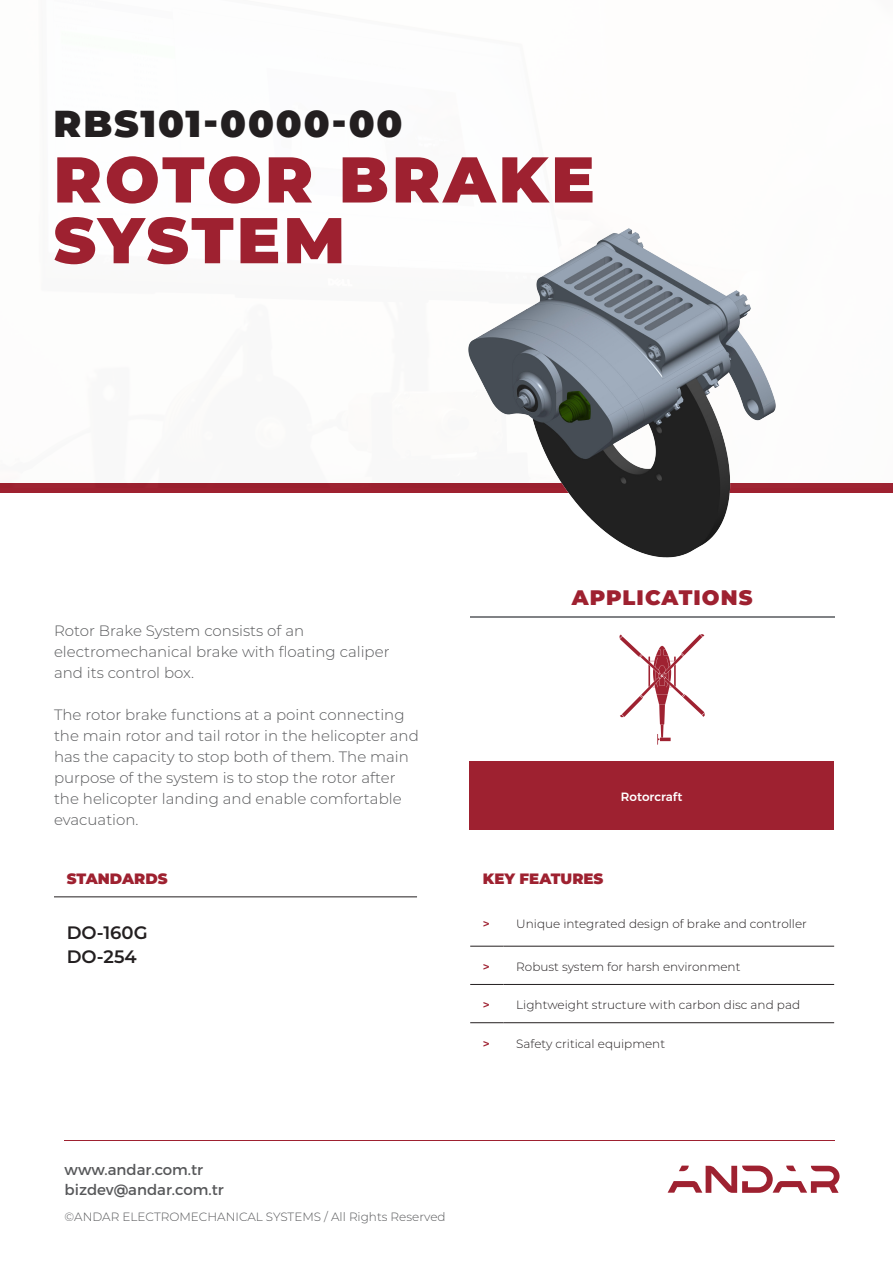
<style>
.page{position:relative;width:893px;height:1263px;background:#fff}
.page>*{position:absolute;margin:0;border:0;box-sizing:border-box;transform-origin:0 0}
.t1{font:900 64.5px/60.8px "Montserrat";letter-spacing:.05em;color:#9e2130}
.t2{font:900 37.5px "Montserrat";letter-spacing:.05em;color:#231f20}
.t3{font:900 21px "Montserrat";letter-spacing:.05em;color:#9e2130}
.t4{font:600 18px "Montserrat";color:#231f20}
.t5{font:300 15px/21px "Montserrat";color:#57585a}
.t6{font:15px "Montserrat";color:#57585a}
.t7{font:900 15px "Montserrat";color:#9e2130}
.t8{font:300 12px "Montserrat";color:#231f20}
.t9{font:300 12px "Montserrat";color:#57585a}
.t10{font:500 12px "Montserrat";color:#fff}
.t11{font:600 12px "Montserrat";color:#9e2130}
</style>
<div class="page">
<div style="left:0;top:483px;width:893px;height:9px;background:#9e2130"></div>
<hr style="left:470px;top:616px;width:365px;height:2px;background:#808285">
<hr style="left:65px;top:1139px;width:770px;height:1px;background:#9e2130">
<div style="left:469px;top:761px;width:365px;height:68px;background:#9e2130"></div>
<img style="left:391px;top:228px;width:431px;height:330px">
<hr style="left:470px;top:946px;width:33px;height:1px;background:#231f20">
<hr style="left:503px;top:946px;width:331px;height:1px;background:#231f20">
<hr style="left:470px;top:1022px;width:33px;height:1px;background:#231f20">
<hr style="left:503px;top:1022px;width:331px;height:1px;background:#231f20">
<hr style="left:470px;top:984px;width:33px;height:1px;background:#231f20">
<hr style="left:503px;top:984px;width:331px;height:1px;background:#231f20">
<hr style="left:54px;top:896px;width:363px;height:1px;background:#231f20">
<svg style="left:668px;top:1165px;width:172px;height:28px"></svg>
<svg style="left:619px;top:634px;width:86px;height:111px"></svg>
<p class="t2" style="left:54px;top:95px;width:350px">RBS101-0000-00</p>
<p class="t1" style="left:54px;top:145px;width:543px">ROTOR BRAKE<br>SYSTEM</p>
<p class="t5" style="left:54px;top:620px;width:337px">Rotor Brake System consists of an electromechanical brake with floating caliper and its control box.</p>
<p class="t5" style="left:54px;top:704px;width:366px">The rotor brake functions at a point connecting the main rotor and tail rotor in the helicopter and has the capacity to stop both of them. The main purpose of the system is to stop the rotor after the helicopter landing and enable comfortable evacuation.</p>
<p class="t7" style="left:67px;top:868px;width:102px">STANDARDS</p>
<p class="t4" style="left:67px;top:919px;width:82px">DO-160G</p>
<p class="t4" style="left:67px;top:943px;width:71px">DO-254</p>
<p class="t3" style="left:572px;top:582px;width:182px">APPLICATIONS</p>
<p class="t10" style="left:621px;top:789px;width:63px">Rotorcraft</p>
<p class="t7" style="left:483px;top:868px;width:122px">KEY FEATURES</p>
<p class="t11" style="left:483px;top:915px;width:9px">&gt;</p>
<p class="t8" style="left:516px;top:915px;width:292px">Unique integrated design of brake and controller</p>
<p class="t11" style="left:483px;top:958px;width:9px">&gt;</p>
<p class="t8" style="left:516px;top:959px;width:226px">Robust system for harsh environment</p>
<p class="t11" style="left:483px;top:997px;width:9px">&gt;</p>
<p class="t8" style="left:516px;top:997px;width:285px">Lightweight structure with carbon disc and pad</p>
<p class="t11" style="left:483px;top:1035px;width:9px">&gt;</p>
<p class="t8" style="left:516px;top:1035px;width:150px">Safety critical equipment</p>
<p class="t6" style="left:65px;top:1161px;width:140px">www.andar.com.tr</p>
<p class="t6" style="left:65px;top:1180px;width:161px">bizdev@andar.com.tr</p>
<p class="t9" style="left:65px;top:1208px;width:383px">©ANDAR ELECTROMECHANICAL SYSTEMS / All Rights Reserved</p>
</div>
